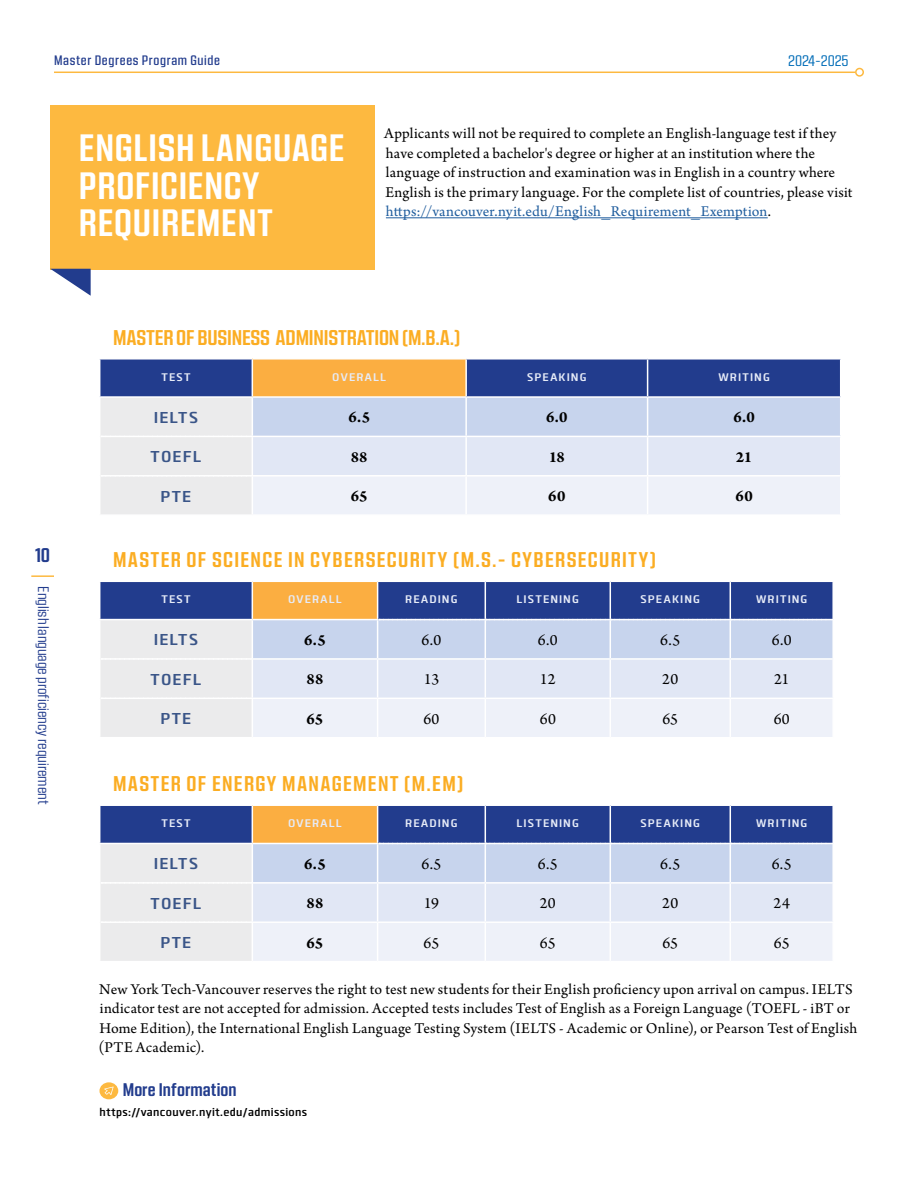
<style>
.page{position:relative;width:918px;height:1188px;background:#fff}
.page>*{position:absolute;margin:0;border:0;box-sizing:border-box;transform-origin:0 0}
.t1{font:700 37.5px/37.5px "Kuunari";letter-spacing:.02em;color:#fff}
.t2{font:700 21px "Kuunari";letter-spacing:.06em;color:#fbad23}
.t3{font:700 21px "Kuunari";letter-spacing:-.01em;color:#fbad23}
.t4{font:700 19.5px "Kuunari";color:#223c8d}
.t5{font:700 18px "Kuunari";color:#223c8d}
.t6{font:16.5px "Arno Pro";color:#000}
.t7{font:700 16.5px "Clio";letter-spacing:.06em;color:#3a5588}
.t8{font:700 16.5px "Arno Pro";letter-spacing:.005em;color:#000}
.t9{font:15.75px/19.5px "Arno Pro";letter-spacing:.01em;color:#000}
.t10{font:15px "Kuunari";letter-spacing:-.005em;color:#223c8d}
.t11{font:15px "Kuunari";letter-spacing:-.005em;color:#006cb7}
.t12{font:500 13.5px "Kuunari";letter-spacing:.05em;color:#223c8d}
.t13{font:600 12px "Clio";letter-spacing:.02em;color:#000}
.t14{font:700 11.55px "Clio";letter-spacing:.085em;color:#e6ebf7}
.s1{color:#215e9e}
</style>
<div class="page">
<hr style="left:31px;top:575px;width:23px;height:2px;background:#fdb940">
<hr style="left:54px;top:72px;width:801px;height:1px;background:#fdb940">
<div style="left:855px;top:68px;width:9px;height:9px;border:2px solid #fdb940;border-radius:50%"></div>
<div style="left:50px;top:105px;width:325px;height:165px;background:#fdb940"></div>
<svg style="left:50px;top:269px;width:41px;height:27px"></svg>
<svg style="left:100px;top:360px;width:740px;height:154px;background:#c1c4d4"></svg>
<hr style="left:252px;top:398px;width:1px;height:38px;background:#fff">
<hr style="left:465px;top:398px;width:2px;height:38px;background:#fff">
<hr style="left:647px;top:398px;width:1px;height:38px;background:#fff">
<hr style="left:252px;top:436px;width:214px;height:1px;background:#fff">
<hr style="left:252px;top:437px;width:1px;height:38px;background:#fff">
<hr style="left:466px;top:436px;width:182px;height:1px;background:#fff">
<hr style="left:465px;top:437px;width:2px;height:38px;background:#fff">
<hr style="left:648px;top:436px;width:193px;height:1px;background:#fff">
<hr style="left:647px;top:437px;width:1px;height:38px;background:#fff">
<hr style="left:252px;top:475px;width:214px;height:2px;background:#fff">
<hr style="left:252px;top:477px;width:1px;height:37px;background:#fff">
<hr style="left:466px;top:475px;width:182px;height:2px;background:#fff">
<hr style="left:465px;top:477px;width:2px;height:37px;background:#fff">
<hr style="left:648px;top:475px;width:193px;height:2px;background:#fff">
<hr style="left:647px;top:477px;width:1px;height:37px;background:#fff">
<hr style="left:99px;top:396px;width:153px;height:2px;background:#fff">
<hr style="left:252px;top:360px;width:1px;height:36px;background:#fff">
<hr style="left:252px;top:396px;width:214px;height:2px;background:#fff">
<hr style="left:465px;top:360px;width:2px;height:36px;background:#fff">
<hr style="left:466px;top:396px;width:182px;height:2px;background:#fff">
<hr style="left:647px;top:360px;width:1px;height:36px;background:#fff">
<hr style="left:648px;top:396px;width:193px;height:2px;background:#fff">
<hr style="left:386px;top:217px;width:382px;height:1px;background:#215e9e">
<svg style="left:100px;top:581px;width:733px;height:156px;background:#bdc3d7"></svg>
<hr style="left:252px;top:581px;width:126px;height:1px;background:#fff">
<hr style="left:252px;top:582px;width:1px;height:37px;background:#fff">
<hr style="left:377px;top:582px;width:1px;height:37px;background:#fff">
<hr style="left:252px;top:619px;width:126px;height:1px;background:#fff">
<svg style="left:100px;top:805px;width:733px;height:156px;background:#bdc3d7"></svg>
<hr style="left:252px;top:804px;width:126px;height:2px;background:#fff">
<hr style="left:252px;top:806px;width:1px;height:37px;background:#fff">
<hr style="left:377px;top:806px;width:1px;height:37px;background:#fff">
<hr style="left:252px;top:843px;width:126px;height:1px;background:#fff">
<div style="left:99px;top:1082px;width:19px;height:17px;background:#fdb940;border-radius:50%"></div>
<svg style="left:104px;top:1087px;width:10px;height:8px"></svg>
<p class="t12" style="left:54px;top:53px;width:168px">Master Degrees Program Guide</p>
<p class="t11" style="left:788px;top:52px;width:62px">2024-2025</p>
<h1 class="t1" style="left:79px;top:129px;width:267px">ENGLISH LANGUAGE<br>PROFICIENCY<br>REQUIREMENT</h1>
<p class="t9" style="left:384px;top:125px;width:470px">Applicants will not be required to complete an English-language test if they have completed a bachelor's degree or higher at an institution where the language of instruction and examination was in English in a country where English is the primary language. For the complete list of countries, please visit <span class="s1">https://vancouver.nyit.edu/English_Requirement_Exemption</span>.</p>
<p class="t4" style="left:35px;top:544px;width:16px">10</p>
<p class="t10" style="left:52px;top:586px;width:53px;rotate:90deg">Our Grads</p>
<p class="t10" style="left:52px;top:586px;width:220px;rotate:90deg">English language proficiency requirement</p>
<h2 class="t3" style="left:113px;top:325px;width:349px">MASTER OF BUSINESS ADMINISTRATION (M.B.A.)</h2>
<p class="t14" style="left:161px;top:370px;width:31px">TEST</p>
<p class="t14" style="left:332px;top:370px;width:55px">OVERALL</p>
<p class="t14" style="left:527px;top:370px;width:61px">SPEAKING</p>
<p class="t14" style="left:718px;top:370px;width:53px">WRITING</p>
<p class="t7" style="left:154px;top:407px;width:46px">IELTS</p>
<p class="t8" style="left:348px;top:408px;width:23px">6.5</p>
<p class="t8" style="left:546px;top:408px;width:23px">6.0</p>
<p class="t8" style="left:733px;top:408px;width:23px">6.0</p>
<p class="t7" style="left:151px;top:447px;width:52px">TOEFL</p>
<p class="t8" style="left:351px;top:447px;width:18px">88</p>
<p class="t8" style="left:549px;top:447px;width:18px">18</p>
<p class="t8" style="left:736px;top:447px;width:18px">21</p>
<p class="t7" style="left:160px;top:486px;width:33px">PTE</p>
<p class="t8" style="left:351px;top:487px;width:18px">65</p>
<p class="t8" style="left:548px;top:487px;width:19px">60</p>
<p class="t8" style="left:736px;top:487px;width:19px">60</p>
<h2 class="t2" style="left:113px;top:548px;width:544px">MASTER OF SCIENCE IN CYBERSECURITY (M.S.- CYBERSECURITY)</h2>
<p class="t14" style="left:161px;top:592px;width:31px">TEST</p>
<p class="t14" style="left:288px;top:592px;width:55px">OVERALL</p>
<p class="t14" style="left:405px;top:592px;width:54px">READING</p>
<p class="t14" style="left:517px;top:592px;width:64px">LISTENING</p>
<p class="t14" style="left:641px;top:592px;width:61px">SPEAKING</p>
<p class="t14" style="left:756px;top:592px;width:53px">WRITING</p>
<p class="t7" style="left:154px;top:630px;width:46px">IELTS</p>
<p class="t8" style="left:304px;top:630px;width:23px">6.5</p>
<p class="t6" style="left:422px;top:630px;width:21px">6.0</p>
<p class="t6" style="left:538px;top:630px;width:21px">6.0</p>
<p class="t6" style="left:660px;top:630px;width:22px">6.5</p>
<p class="t6" style="left:772px;top:630px;width:21px">6.0</p>
<p class="t7" style="left:151px;top:669px;width:52px">TOEFL</p>
<p class="t8" style="left:307px;top:670px;width:18px">88</p>
<p class="t6" style="left:424px;top:670px;width:17px">13</p>
<p class="t6" style="left:540px;top:670px;width:17px">12</p>
<p class="t6" style="left:662px;top:670px;width:18px">20</p>
<p class="t6" style="left:774px;top:670px;width:17px">21</p>
<p class="t7" style="left:160px;top:708px;width:33px">PTE</p>
<p class="t8" style="left:307px;top:709px;width:18px">65</p>
<p class="t6" style="left:423px;top:709px;width:18px">60</p>
<p class="t6" style="left:540px;top:709px;width:18px">60</p>
<p class="t6" style="left:662px;top:709px;width:17px">65</p>
<p class="t6" style="left:774px;top:709px;width:18px">60</p>
<h2 class="t2" style="left:113px;top:772px;width:352px">MASTER OF ENERGY MANAGEMENT (M.EM)</h2>
<p class="t14" style="left:161px;top:816px;width:31px">TEST</p>
<p class="t14" style="left:288px;top:816px;width:55px">OVERALL</p>
<p class="t14" style="left:405px;top:816px;width:54px">READING</p>
<p class="t14" style="left:517px;top:816px;width:64px">LISTENING</p>
<p class="t14" style="left:641px;top:816px;width:61px">SPEAKING</p>
<p class="t14" style="left:756px;top:816px;width:53px">WRITING</p>
<p class="t7" style="left:154px;top:854px;width:46px">IELTS</p>
<p class="t8" style="left:304px;top:854px;width:23px">6.5</p>
<p class="t6" style="left:421px;top:854px;width:22px">6.5</p>
<p class="t6" style="left:538px;top:854px;width:22px">6.5</p>
<p class="t6" style="left:660px;top:854px;width:22px">6.5</p>
<p class="t6" style="left:772px;top:854px;width:22px">6.5</p>
<p class="t7" style="left:151px;top:893px;width:52px">TOEFL</p>
<p class="t8" style="left:307px;top:894px;width:18px">88</p>
<p class="t6" style="left:424px;top:894px;width:17px">19</p>
<p class="t6" style="left:540px;top:894px;width:18px">20</p>
<p class="t6" style="left:662px;top:894px;width:18px">20</p>
<p class="t6" style="left:774px;top:894px;width:18px">24</p>
<p class="t7" style="left:160px;top:932px;width:33px">PTE</p>
<p class="t8" style="left:307px;top:933px;width:18px">65</p>
<p class="t6" style="left:424px;top:933px;width:17px">65</p>
<p class="t6" style="left:540px;top:933px;width:17px">65</p>
<p class="t6" style="left:662px;top:933px;width:17px">65</p>
<p class="t6" style="left:774px;top:933px;width:17px">65</p>
<p class="t9" style="left:99px;top:980px;width:760px">New York Tech-Vancouver reserves the right to test new students for their English proficiency upon arrival on campus. IELTS indicator test are not accepted for admission. Accepted tests includes Test of English as a Foreign Language (TOEFL - iBT or Home Edition), the International English Language Testing System (IELTS - Academic or Online), or Pearson Test of English (PTE Academic).</p>
<p class="t5" style="left:123px;top:1080px;width:115px">More Information</p>
<p class="t13" style="left:99px;top:1104px;width:209px">https://vancouver.nyit.edu/admissions</p>
</div>
